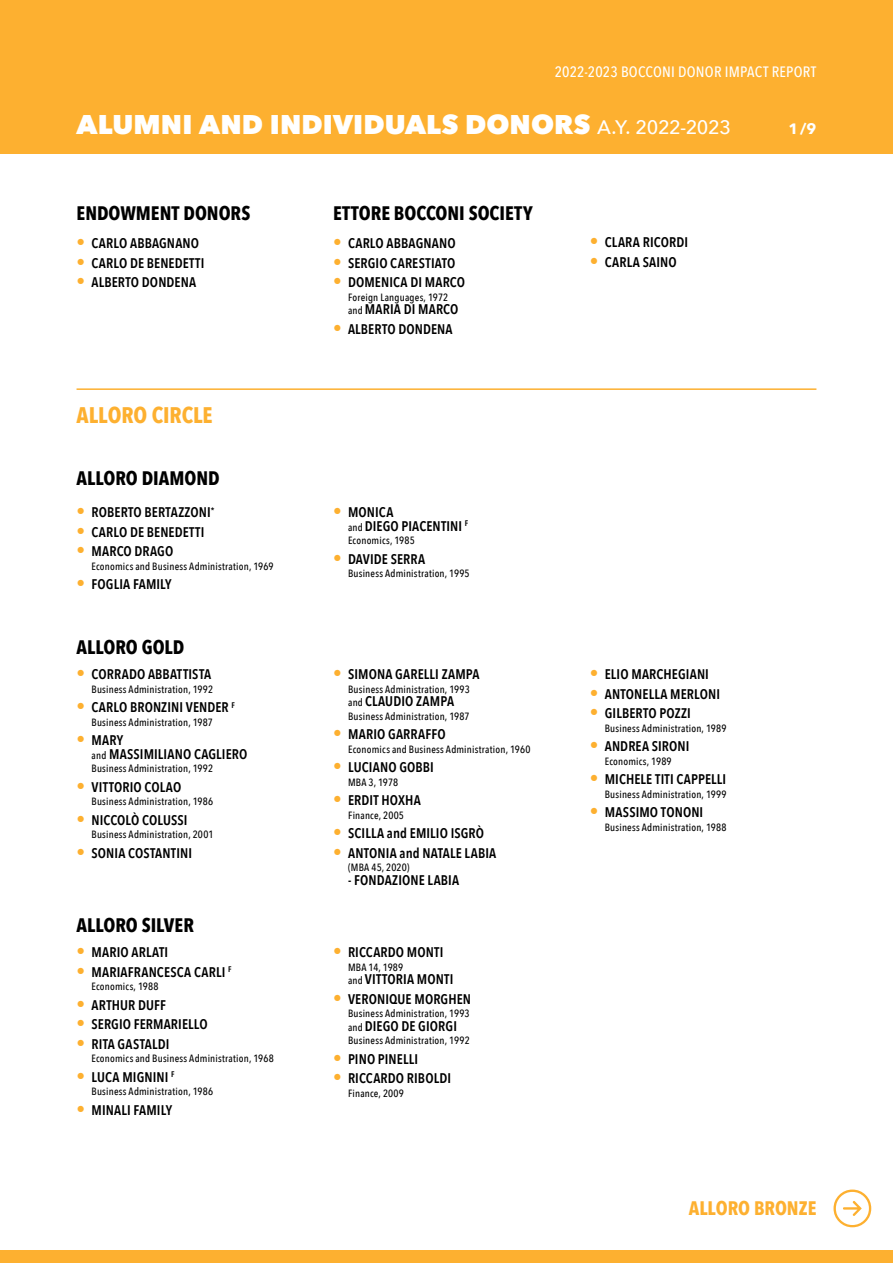
<style>
.page{position:relative;width:893px;height:1263px;background:#fdb030}
.page>*{position:absolute;margin:0;border:0;box-sizing:border-box;transform-origin:0 0}
.t1{font:800 27px "Avenir Next";letter-spacing:.005em;color:#fff}
.t2{font:700 22.5px "Avenir Next Condensed";letter-spacing:-.005em;color:#fdb030}
.t3{font:700 19.5px "Avenir Next Condensed";color:#000}
.t4{font:700 19.5px "Avenir Next Condensed";color:#fdb030}
.t5{font:500 15px "Avenir Next Condensed";letter-spacing:.015em;color:#fff}
.t6{font:700 15px "Avenir Next";color:#fff}
.t7{font:600 13.95px/13.5px "Avenir Next Condensed";letter-spacing:.01em;color:#000}
.t8{font:500 10.5px "Avenir Next Condensed";letter-spacing:.02em;color:#000}
.s1{font-weight:500;font-size:19.5px}
.s2{font-size:17.25px;color:#fdb030}
.s3{font-weight:500;font-size:10.5px}
</style>
<div class="page">
<div style="left:0;top:154px;width:893px;height:1096px;background:#fff"></div>
<hr style="left:77px;top:388px;width:739px;height:2px;background:#fdb030">
<svg style="left:833px;top:1189px;width:38px;height:38px"></svg>
<p class="t5" style="left:555px;top:62px;width:263px">2022-2023 BOCCONI DONOR IMPACT REPORT</p>
<h1 class="t1" style="left:77px;top:107px;width:656px">ALUMNI AND INDIVIDUALS DONORS <span class="s1">A.Y. 2022-2023</span></h1>
<p class="t3" style="left:77px;top:201px;width:175px">ENDOWMENT DONORS</p>
<p class="t7" style="left:77px;top:236px;width:124px"><span class="s2">•</span> CARLO ABBAGNANO</p>
<p class="t7" style="left:77px;top:256px;width:129px"><span class="s2">•</span> CARLO DE BENEDETTI</p>
<p class="t7" style="left:77px;top:275px;width:121px"><span class="s2">•</span> ALBERTO DONDENA</p>
<h2 class="t2" style="left:77px;top:402px;width:138px">ALLORO CIRCLE</h2>
<p class="t3" style="left:77px;top:466px;width:145px">ALLORO DIAMOND</p>
<p class="t7" style="left:77px;top:505px;width:139px"><span class="s2">•</span> ROBERTO BERTAZZONI<sup>*</sup></p>
<p class="t7" style="left:77px;top:525px;width:129px"><span class="s2">•</span> CARLO DE BENEDETTI</p>
<p class="t7" style="left:77px;top:544px;width:98px"><span class="s2">•</span> MARCO DRAGO</p>
<p class="t8" style="left:92px;top:560px;width:184px">Economics and Business Administration, 1969</p>
<p class="t7" style="left:77px;top:577px;width:97px"><span class="s2">•</span> FOGLIA FAMILY</p>
<p class="t3" style="left:77px;top:636px;width:109px">ALLORO GOLD</p>
<p class="t7" style="left:77px;top:667px;width:136px"><span class="s2">•</span> CORRADO ABBATTISTA</p>
<p class="t8" style="left:92px;top:683px;width:123px">Business Administration, 1992</p>
<p class="t7" style="left:77px;top:700px;width:160px"><span class="s2">•</span> CARLO BRONZINI VENDER <sup>F</sup></p>
<p class="t8" style="left:92px;top:716px;width:123px">Business Administration, 1987</p>
<p class="t7" style="left:92px;top:733px;width:157px;text-indent:-15px"><span class="s2">•</span> MARY<br><span class="s3">and</span> MASSIMILIANO CAGLIERO</p>
<p class="t8" style="left:92px;top:762px;width:123px">Business Administration, 1992</p>
<p class="t7" style="left:77px;top:780px;width:106px"><span class="s2">•</span> VITTORIO COLAO</p>
<p class="t8" style="left:92px;top:795px;width:123px">Business Administration, 1986</p>
<p class="t7" style="left:77px;top:813px;width:112px"><span class="s2">•</span> NICCOLÒ COLUSSI</p>
<p class="t8" style="left:92px;top:828px;width:123px">Business Administration, 2001</p>
<p class="t7" style="left:77px;top:846px;width:117px"><span class="s2">•</span> SONIA COSTANTINI</p>
<p class="t3" style="left:77px;top:913px;width:119px">ALLORO SILVER</p>
<p class="t7" style="left:77px;top:945px;width:93px"><span class="s2">•</span> MARIO ARLATI</p>
<p class="t7" style="left:77px;top:964px;width:156px"><span class="s2">•</span> MARIAFRANCESCA CARLI <sup>F</sup></p>
<p class="t8" style="left:92px;top:980px;width:68px">Economics, 1988</p>
<p class="t7" style="left:77px;top:997px;width:91px"><span class="s2">•</span> ARTHUR DUFF</p>
<p class="t7" style="left:77px;top:1017px;width:133px"><span class="s2">•</span> SERGIO FERMARIELLO</p>
<p class="t7" style="left:77px;top:1036px;width:95px"><span class="s2">•</span> RITA GASTALDI</p>
<p class="t8" style="left:92px;top:1052px;width:184px">Economics and Business Administration, 1968</p>
<p class="t7" style="left:77px;top:1069px;width:99px"><span class="s2">•</span> LUCA MIGNINI <sup>F</sup></p>
<p class="t8" style="left:92px;top:1085px;width:123px">Business Administration, 1986</p>
<p class="t7" style="left:77px;top:1102px;width:97px"><span class="s2">•</span> MINALI FAMILY</p>
<p class="t3" style="left:333px;top:201px;width:201px">ETTORE BOCCONI SOCIETY</p>
<p class="t7" style="left:333px;top:236px;width:124px"><span class="s2">•</span> CARLO ABBAGNANO</p>
<p class="t7" style="left:333px;top:256px;width:124px"><span class="s2">•</span> SERGIO CARESTIATO</p>
<p class="t7" style="left:333px;top:275px;width:134px"><span class="s2">•</span> DOMENICA DI MARCO</p>
<p class="t8" style="left:348px;top:291px;width:102px">Foreign Languages, 1972</p>
<p class="t7" style="left:348px;top:302px;width:112px"><span class="s3">and</span> MARIA DI MARCO</p>
<p class="t7" style="left:333px;top:322px;width:121px"><span class="s2">•</span> ALBERTO DONDENA</p>
<p class="t7" style="left:590px;top:235px;width:100px"><span class="s2">•</span> CLARA RICORDI</p>
<p class="t7" style="left:590px;top:255px;width:88px"><span class="s2">•</span> CARLA SAINO</p>
<p class="t7" style="left:348px;top:505px;width:122px;text-indent:-15px"><span class="s2">•</span> MONICA<br><span class="s3">and</span> DIEGO PIACENTINI <sup>F</sup></p>
<p class="t8" style="left:348px;top:534px;width:68px">Economics, 1985</p>
<p class="t7" style="left:333px;top:552px;width:94px"><span class="s2">•</span> DAVIDE SERRA</p>
<p class="t8" style="left:348px;top:567px;width:123px">Business Administration, 1995</p>
<p class="t7" style="left:333px;top:667px;width:148px"><span class="s2">•</span> SIMONA GARELLI ZAMPA</p>
<p class="t8" style="left:348px;top:683px;width:123px">Business Administration, 1993</p>
<p class="t7" style="left:348px;top:694px;width:107px"><span class="s3">and</span> CLAUDIO ZAMPA</p>
<p class="t8" style="left:348px;top:710px;width:123px">Business Administration, 1987</p>
<p class="t7" style="left:333px;top:727px;width:114px"><span class="s2">•</span> MARIO GARRAFFO</p>
<p class="t8" style="left:348px;top:743px;width:184px">Economics and Business Administration, 1960</p>
<p class="t7" style="left:333px;top:760px;width:102px"><span class="s2">•</span> LUCIANO GOBBI</p>
<p class="t8" style="left:348px;top:776px;width:52px">MBA 3, 1978</p>
<p class="t7" style="left:333px;top:793px;width:89px"><span class="s2">•</span> ERDIT HOXHA</p>
<p class="t8" style="left:348px;top:809px;width:57px">Finance, 2005</p>
<p class="t7" style="left:333px;top:826px;width:152px"><span class="s2">•</span> SCILLA and EMILIO ISGRÒ</p>
<p class="t7" style="left:333px;top:846px;width:165px"><span class="s2">•</span> ANTONIA and NATALE LABIA</p>
<p class="t8" style="left:348px;top:861px;width:63px">(MBA 45, 2020)</p>
<p class="t7" style="left:348px;top:873px;width:113px">- FONDAZIONE LABIA</p>
<p class="t7" style="left:333px;top:945px;width:112px"><span class="s2">•</span> RICCARDO MONTI</p>
<p class="t8" style="left:348px;top:960px;width:57px">MBA 14, 1989</p>
<p class="t7" style="left:348px;top:972px;width:107px"><span class="s3">and</span> VITTORIA MONTI</p>
<p class="t7" style="left:333px;top:991px;width:140px"><span class="s2">•</span> VERONIQUE MORGHEN</p>
<p class="t8" style="left:348px;top:1007px;width:123px">Business Administration, 1993</p>
<p class="t7" style="left:348px;top:1018px;width:111px"><span class="s3">and</span> DIEGO DE GIORGI</p>
<p class="t8" style="left:348px;top:1034px;width:123px">Business Administration, 1992</p>
<p class="t7" style="left:333px;top:1051px;width:87px"><span class="s2">•</span> PINO PINELLI</p>
<p class="t7" style="left:333px;top:1071px;width:120px"><span class="s2">•</span> RICCARDO RIBOLDI</p>
<p class="t8" style="left:348px;top:1086px;width:57px">Finance, 2009</p>
<p class="t7" style="left:590px;top:667px;width:121px"><span class="s2">•</span> ELIO MARCHEGIANI</p>
<p class="t7" style="left:590px;top:687px;width:132px"><span class="s2">•</span> ANTONELLA MERLONI</p>
<p class="t7" style="left:590px;top:706px;width:102px"><span class="s2">•</span> GILBERTO POZZI</p>
<p class="t8" style="left:605px;top:722px;width:123px">Business Administration, 1989</p>
<p class="t7" style="left:590px;top:739px;width:101px"><span class="s2">•</span> ANDREA SIRONI</p>
<p class="t8" style="left:605px;top:755px;width:68px">Economics, 1989</p>
<p class="t7" style="left:590px;top:772px;width:138px"><span class="s2">•</span> MICHELE TITI CAPPELLI</p>
<p class="t8" style="left:605px;top:788px;width:123px">Business Administration, 1999</p>
<p class="t7" style="left:590px;top:805px;width:115px"><span class="s2">•</span> MASSIMO TONONI</p>
<p class="t8" style="left:605px;top:821px;width:123px">Business Administration, 1988</p>
<p class="t6" style="left:788px;top:115px;width:29px">1/9</p>
<h3 class="t4" style="left:689px;top:1196px;width:129px">ALLORO BRONZE</h3>
</div>
